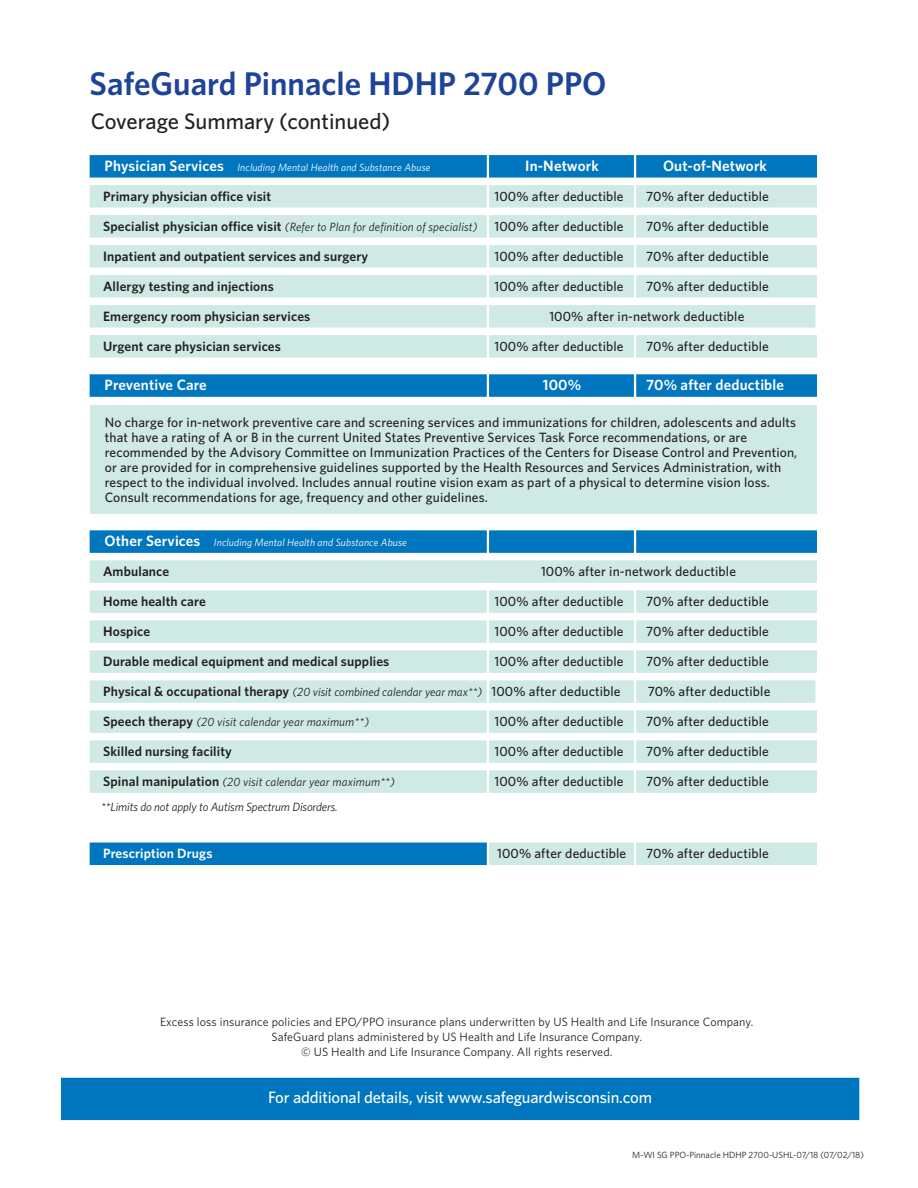
<style>
.page{position:relative;width:918px;height:1188px;background:#fff}
.page>*{position:absolute;margin:0;border:0;box-sizing:border-box;transform-origin:0 0}
.t1{font:600 32.85px "Whitney";color:#1e4499}
.t2{font:500 22.5px "Whitney";color:#231f20}
.t3{font:500 16.5px "Whitney";letter-spacing:-.01em;color:#fff}
.t4{font:600 15px "Whitney";letter-spacing:.01em;color:#fff}
.t5{font:500 13.5px/15px "Whitney";letter-spacing:.01em;color:#231f20}
.t6{font:600 13.5px "Whitney";letter-spacing:.01em;color:#231f20}
.t7{font:600 13.5px "Whitney";letter-spacing:.01em;color:#fff}
.t8{font:italic 12px "Whitney";letter-spacing:.005em;color:#231f20}
.t9{font:12px/15px "Whitney";letter-spacing:.01em;color:#231f20;text-align:center}
.t10{font:italic 10.5px "Whitney";letter-spacing:.01em;color:#fff}
.t11{font:9px "Whitney";color:#231f20}
.s1{font-weight:600;font-style:normal;font-size:15px}
.s2{font-weight:600;font-style:normal;font-size:13.5px}
.s3{font-weight:500;font-style:normal;font-size:13.5px}
</style>
<div class="page">
<div style="left:90px;top:155px;width:727px;height:23px;background:#0076be"></div>
<div style="left:90px;top:185px;width:727px;height:23px;background:#cfeae5"></div>
<div style="left:90px;top:215px;width:727px;height:23px;background:#cfeae5"></div>
<div style="left:90px;top:245px;width:727px;height:23px;background:#cfeae5"></div>
<div style="left:90px;top:275px;width:727px;height:23px;background:#cfeae5"></div>
<div style="left:90px;top:305px;width:726px;height:23px;background:#cfeae5"></div>
<div style="left:90px;top:335px;width:727px;height:23px;background:#cfeae5"></div>
<div style="left:90px;top:530px;width:727px;height:23px;background:#0076be"></div>
<div style="left:90px;top:560px;width:727px;height:23px;background:#cfeae5"></div>
<div style="left:90px;top:590px;width:727px;height:23px;background:#cfeae5"></div>
<div style="left:90px;top:620px;width:727px;height:23px;background:#cfeae5"></div>
<div style="left:90px;top:650px;width:727px;height:23px;background:#cfeae5"></div>
<div style="left:90px;top:680px;width:726px;height:23px;background:#cfeae5"></div>
<div style="left:90px;top:710px;width:727px;height:23px;background:#cfeae5"></div>
<div style="left:90px;top:740px;width:727px;height:23px;background:#cfeae5"></div>
<div style="left:90px;top:770px;width:727px;height:23px;background:#cfeae5"></div>
<div style="left:90px;top:374px;width:727px;height:23px;background:#0076be"></div>
<div style="left:90px;top:405px;width:726px;height:109px;background:#cfeae5"></div>
<div style="left:59px;top:1076px;width:802px;height:46px;background:#0076be;border:2px solid #fff"></div>
<div style="left:90px;top:843px;width:398px;height:22px;background:#0076be"></div>
<div style="left:488px;top:843px;width:329px;height:22px;background:#cfeae5"></div>
<hr style="left:634px;top:588px;width:2px;height:330px;background:#fff">
<hr style="left:634px;top:514px;width:2px;height:44px;background:#fff">
<hr style="left:487px;top:588px;width:2px;height:330px;background:#fff">
<hr style="left:487px;top:514px;width:2px;height:44px;background:#fff">
<hr style="left:634px;top:335px;width:2px;height:70px;background:#fff">
<hr style="left:634px;top:40px;width:2px;height:262px;background:#fff">
<hr style="left:487px;top:144px;width:2px;height:261px;background:#fff">
<p class="t1" style="left:90px;top:62px;width:518px">SafeGuard Pinnacle HDHP 2700 PPO</p>
<p class="t2" style="left:91px;top:106px;width:301px">Coverage Summary (continued)</p>
<p class="t10" style="left:105px;top:160px;width:327px"><span class="s1">Physician Services</span> Including Mental Health and Substance Abuse</p>
<p class="t4" style="left:525px;top:156px;width:75px">In-Network</p>
<p class="t4" style="left:663px;top:156px;width:105px">Out-of-Network</p>
<p class="t6" style="left:103px;top:187px;width:170px">Primary physician office visit</p>
<p class="t5" style="left:494px;top:188px;width:131px">100% after deductible</p>
<p class="t5" style="left:646px;top:188px;width:124px">70% after deductible</p>
<p class="t8" style="left:103px;top:219px;width:376px"><span class="s2">Specialist physician office visit</span> (Refer to Plan for definition of specialist)</p>
<p class="t5" style="left:494px;top:218px;width:131px">100% after deductible</p>
<p class="t5" style="left:646px;top:218px;width:124px">70% after deductible</p>
<p class="t6" style="left:103px;top:247px;width:267px">Inpatient and outpatient services and surgery</p>
<p class="t5" style="left:494px;top:248px;width:131px">100% after deductible</p>
<p class="t5" style="left:646px;top:248px;width:124px">70% after deductible</p>
<p class="t6" style="left:103px;top:277px;width:172px">Allergy testing and injections</p>
<p class="t5" style="left:494px;top:278px;width:131px">100% after deductible</p>
<p class="t5" style="left:646px;top:278px;width:124px">70% after deductible</p>
<p class="t6" style="left:103px;top:307px;width:209px">Emergency room physician services</p>
<p class="t5" style="left:549px;top:308px;width:197px">100% after in-network deductible</p>
<p class="t6" style="left:103px;top:337px;width:179px">Urgent care physician services</p>
<p class="t5" style="left:494px;top:338px;width:131px">100% after deductible</p>
<p class="t5" style="left:646px;top:338px;width:124px">70% after deductible</p>
<p class="t4" style="left:105px;top:375px;width:104px">Preventive Care</p>
<p class="t4" style="left:543px;top:375px;width:40px">100%</p>
<p class="t4" style="left:646px;top:375px;width:139px">70% after deductible</p>
<p class="t5" style="left:105px;top:415px;width:694px">No charge for in-network preventive care and screening services and immunizations for children, adolescents and adults that have a rating of A or B in the current United States Preventive Services Task Force recommendations, or are recommended by the Advisory Committee on Immunization Practices of the Centers for Disease Control and Prevention, or are provided for in comprehensive guidelines supported by the Health Resources and Services Administration, with respect to the individual involved. Includes annual routine vision exam as part of a physical to determine vision loss.<br>Consult recommendations for age, frequency and other guidelines.</p>
<p class="t10" style="left:105px;top:536px;width:304px"><span class="s1">Other Services</span> Including Mental Health and Substance Abuse</p>
<p class="t6" style="left:103px;top:562px;width:68px">Ambulance</p>
<p class="t5" style="left:541px;top:564px;width:197px">100% after in-network deductible</p>
<p class="t6" style="left:103px;top:592px;width:104px">Home health care</p>
<p class="t5" style="left:494px;top:594px;width:131px">100% after deductible</p>
<p class="t5" style="left:646px;top:594px;width:124px">70% after deductible</p>
<p class="t6" style="left:103px;top:622px;width:49px">Hospice</p>
<p class="t5" style="left:494px;top:624px;width:131px">100% after deductible</p>
<p class="t5" style="left:646px;top:624px;width:124px">70% after deductible</p>
<p class="t6" style="left:103px;top:652px;width:288px">Durable medical equipment and medical supplies</p>
<p class="t5" style="left:494px;top:654px;width:131px">100% after deductible</p>
<p class="t5" style="left:646px;top:654px;width:124px">70% after deductible</p>
<p class="t8" style="left:103px;top:684px;width:519px"><span class="s2">Physical &amp; occupational therapy</span> (20 visit combined calendar year max**) <span class="s3">100% after deductible</span></p>
<p class="t5" style="left:648px;top:684px;width:124px">70% after deductible</p>
<p class="t8" style="left:103px;top:714px;width:267px"><span class="s2">Speech therapy</span> (20 visit calendar year maximum**)</p>
<p class="t5" style="left:494px;top:714px;width:131px">100% after deductible</p>
<p class="t5" style="left:646px;top:714px;width:124px">70% after deductible</p>
<p class="t6" style="left:103px;top:742px;width:130px">Skilled nursing facility</p>
<p class="t5" style="left:494px;top:744px;width:131px">100% after deductible</p>
<p class="t5" style="left:646px;top:744px;width:124px">70% after deductible</p>
<p class="t8" style="left:103px;top:774px;width:293px"><span class="s2">Spinal manipulation</span> (20 visit calendar year maximum**)</p>
<p class="t5" style="left:494px;top:774px;width:131px">100% after deductible</p>
<p class="t5" style="left:646px;top:774px;width:124px">70% after deductible</p>
<p class="t8" style="left:101px;top:799px;width:238px">**Limits do not apply to Autism Spectrum Disorders.</p>
<p class="t7" style="left:103px;top:845px;width:111px">Prescription Drugs</p>
<p class="t5" style="left:497px;top:846px;width:131px">100% after deductible</p>
<p class="t5" style="left:646px;top:846px;width:124px">70% after deductible</p>
<p class="t9" style="left:160px;top:1014px;width:595px">Excess loss insurance policies and EPO/PPO insurance plans underwritten by US Health and Life Insurance Company.<br>SafeGuard plans administered by US Health and Life Insurance Company.</p>
<p class="t9" style="left:301px;top:1044px;width:313px">© US Health and Life Insurance Company. All rights reserved.</p>
<p class="t3" style="left:268px;top:1087px;width:385px">For additional details, visit www.safeguardwisconsin.com</p>
<p class="t11" style="left:632px;top:1149px;width:233px">M-WI SG PPO-Pinnacle HDHP 2700-USHL-07/18 (07/02/18)</p>
</div>
